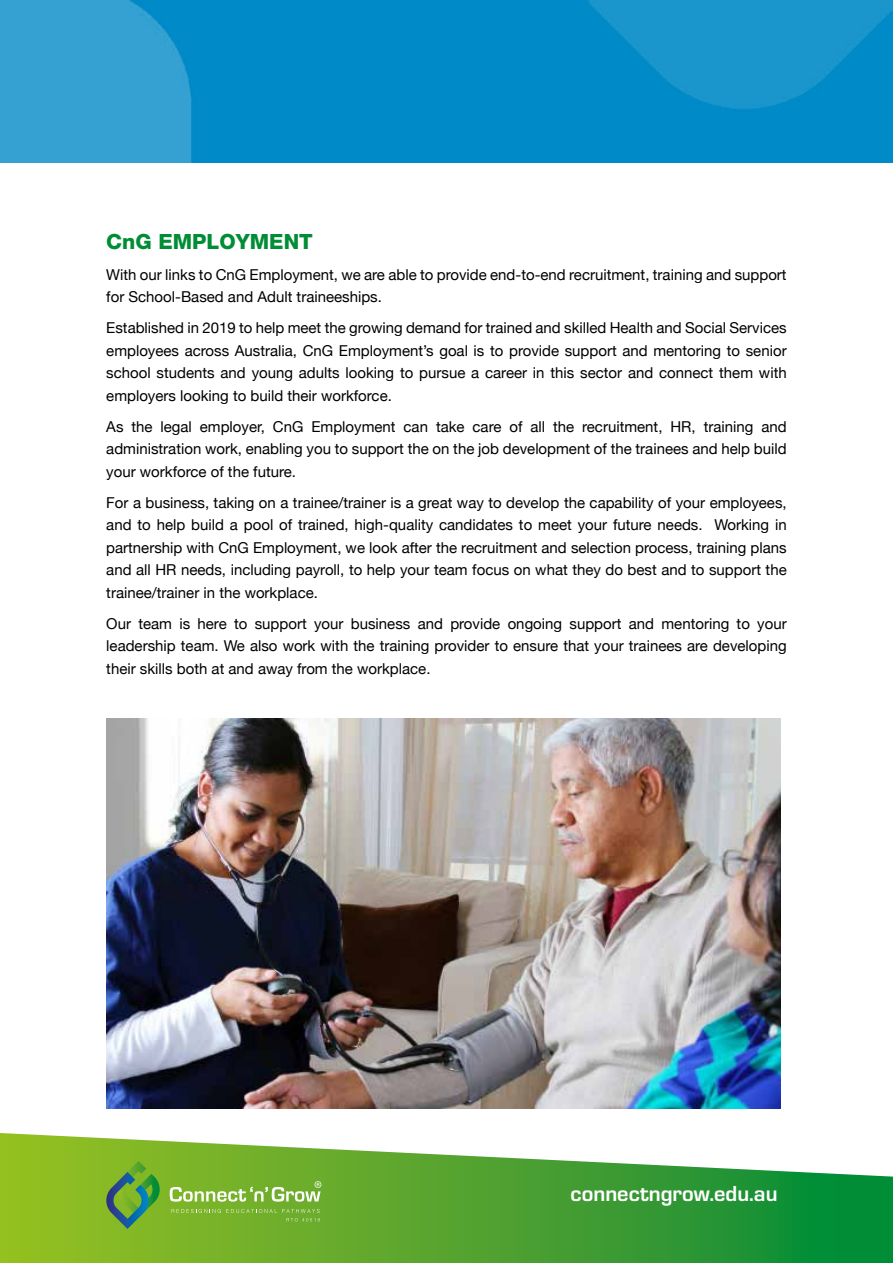
<style>
.page{position:relative;width:893px;height:1263px;background:#fff}
.page>*{position:absolute;margin:0;border:0;box-sizing:border-box;transform-origin:0 0}
.t1{font:700 22.5px "Eurostile";color:#fff}
.t2{font:800 21px "Helvetica Neue LT Std";color:#008d36}
.t3{font:15px/22.5px "Helvetica Neue";color:#000;text-align:justify}
</style>
<div class="page">
<svg style="left:0;top:1133px;width:893px;height:130px"></svg>
<svg style="left:105px;top:1161px;width:56px;height:68px;background:#619f41"></svg>
<svg style="left:172px;top:1209px;width:148px;height:12px;background:#7db537"></svg>
<svg style="left:170px;top:1181px;width:151px;height:20px;background:#97c460"></svg>
<img style="left:0;top:0;width:893px;height:163px">
<img style="left:106px;top:718px;width:674px;height:391px">
<h2 class="t2" style="left:106px;top:229px;width:208px">CnG EMPLOYMENT</h2>
<p class="t3" style="left:106px;top:264px;width:682px">With our links to CnG Employment, we are able to provide end-to-end recruitment, training and support for School-Based and Adult traineeships.</p>
<p class="t3" style="left:106px;top:318px;width:682px">Established in 2019 to help meet the growing demand for trained and skilled Health and Social Services employees across Australia, CnG Employment’s goal is to provide support and mentoring to senior school students and young adults looking to pursue a career in this sector and connect them with employers looking to build their workforce.</p>
<p class="t3" style="left:106px;top:416px;width:682px">As the legal employer, CnG Employment can take care of all the recruitment, HR, training and administration work, enabling you to support the on the job development of the trainees and help build your workforce of the future.</p>
<p class="t3" style="left:106px;top:492px;width:682px">For a business, taking on a trainee/trainer is a great way to develop the capability of your employees, and to help build a pool of trained, high-quality candidates to meet your future needs. Working in partnership with CnG Employment, we look after the recruitment and selection process, training plans and all HR needs, including payroll, to help your team focus on what they do best and to support the trainee/trainer in the workplace.</p>
<p class="t3" style="left:106px;top:613px;width:682px">Our team is here to support your business and provide ongoing support and mentoring to your leadership team. We also work with the training provider to ensure that your trainees are developing their skills both at and away from the workplace.</p>
<h1 class="t1" style="left:571px;top:1177px;width:208px">connectngrow.edu.au</h1>
</div>
